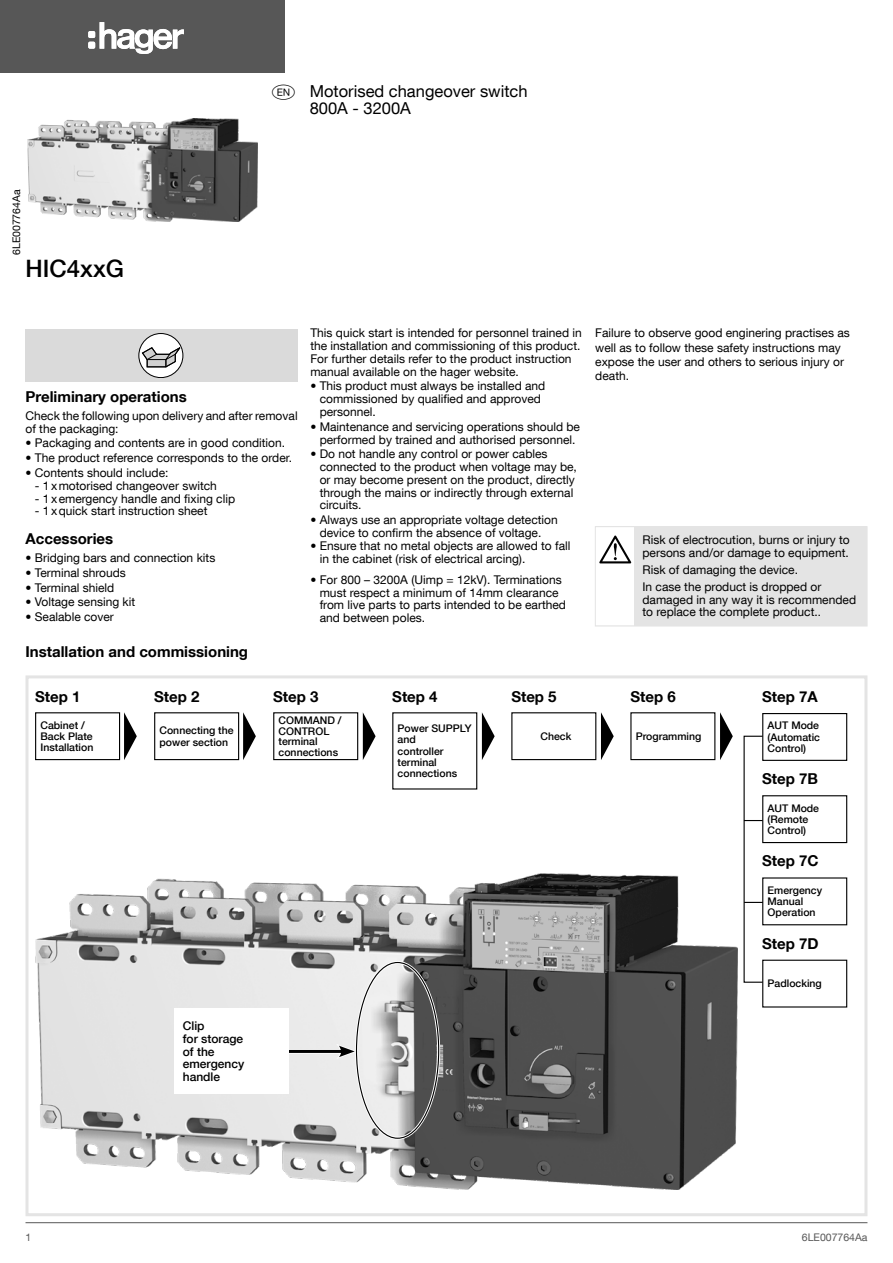
<style>
.page{position:relative;width:893px;height:1263px;background:#fff}
.page>*{position:absolute;margin:0;border:0;box-sizing:border-box;transform-origin:0 0}
.t1{font:500 24px "Helvetica Neue LT Com";color:#000}
.t2{font:16.5px/17.2px "Helvetica Neue LT Com";color:#000}
.t3{font:700 15px "Helvetica Neue LT Com";color:#000}
.t4{font:12px/12.8px "Helvetica Neue LT Com";color:#000}
.t5{font:500 12px/12.8px "Helvetica Neue LT Com";color:#000}
.t6{font:500 10.5px/11.2px "Helvetica Neue LT Com";color:#000}
.t7{font:10.5px "Helvetica Neue LT Com";color:#575757}
.t8{font:10.5px "Helvetica Neue LT Com";color:#000}
.s1{font-family:"Hager Langues"}
.s2{font-size:11.25px}
</style>
<div class="page">
<svg style="left:25px;top:675px;width:843px;height:541px"></svg>
<div style="left:35px;top:712px;width:85px;height:48px;border:1px solid #000"></div>
<svg style="left:124px;top:712px;width:13px;height:48px"></svg>
<div style="left:154px;top:712px;width:85px;height:48px;border:1px solid #000"></div>
<svg style="left:243px;top:712px;width:13px;height:48px"></svg>
<div style="left:273px;top:712px;width:85px;height:48px;border:1px solid #000"></div>
<svg style="left:363px;top:712px;width:13px;height:48px"></svg>
<svg style="left:482px;top:712px;width:13px;height:48px"></svg>
<div style="left:511px;top:712px;width:85px;height:48px;border:1px solid #000"></div>
<svg style="left:601px;top:712px;width:13px;height:48px"></svg>
<div style="left:630px;top:712px;width:85px;height:48px;border:1px solid #000"></div>
<svg style="left:720px;top:712px;width:13px;height:48px"></svg>
<div style="left:762px;top:713px;width:85px;height:48px;border:1px solid #000"></div>
<div style="left:762px;top:795px;width:85px;height:48px;border:1px solid #000"></div>
<div style="left:762px;top:877px;width:85px;height:48px;border:1px solid #000"></div>
<div style="left:762px;top:960px;width:85px;height:47px;border:1px solid #000"></div>
<img style="left:28px;top:118px;width:229px;height:104px">
<div style="left:26px;top:329px;width:272px;height:52px;background:#dadada"></div>
<div style="left:139px;top:333px;width:44px;height:45px;background:#fff;border-radius:50%"></div>
<div style="left:139px;top:333px;width:44px;height:45px;border:1px solid #000;border-radius:50%"></div>
<svg style="left:142px;top:346px;width:39px;height:22px"></svg>
<svg style="left:745px;top:902px;width:16px;height:1px"></svg>
<div style="left:743px;top:736px;width:20px;height:247px;border:1px solid #000"></div>
<svg style="left:744px;top:820px;width:19px;height:1px"></svg>
<div style="left:355px;top:961px;width:85px;height:179px;border:3px solid #fff;border-radius:50%"></div>
<div style="left:257px;top:1049px;width:87px;height:5px;background:#f1f1f1"></div>
<hr style="left:254px;top:1050px;width:90px;height:3px;background:#000">
<svg style="left:336px;top:1044px;width:20px;height:15px"></svg>
<div style="left:174px;top:1009px;width:115px;height:85px;background:#fff"></div>
<div style="left:595px;top:527px;width:272px;height:99px;background:#e4e4e4"></div>
<div style="left:596px;top:527px;width:38px;height:98px;background:#fff"></div>
<svg style="left:599px;top:535px;width:32px;height:28px"></svg>
<div style="left:595px;top:526px;width:272px;height:100px;border:1px solid #e4e4e4"></div>
<hr style="left:26px;top:1222px;width:841px;height:1px;background:#575757">
<div style="left:0;top:0;width:285px;height:72px;background:#575757"></div>
<svg style="left:88px;top:22px;width:96px;height:32px"></svg>
<h2 class="t2" style="left:310px;top:82px;width:219px;text-indent:-37px"><span class="s1">z</span> Motorised changeover switch<br>800A - 3200A</h2>
<p class="t8" style="left:10px;top:255px;width:67px;rotate:-90deg">6LE007764Aa</p>
<h1 class="t1" style="left:26px;top:254px;width:100px">HIC4xxG</h1>
<p class="t3" style="left:26px;top:387px;width:163px">Preliminary operations</p>
<p class="t4" style="left:26px;top:409px;width:274px">Check the following upon delivery and after removal of the packaging:</p>
<p class="t4" style="left:26px;top:436px;width:261px">• Packaging and contents are in good condition.</p>
<p class="t4" style="left:26px;top:451px;width:268px">• The product reference corresponds to the order.</p>
<p class="t4" style="left:26px;top:466px;width:144px">• Contents should include:</p>
<p class="t4" style="left:35px;top:479px;width:184px">- 1xmotorised changeover switch</p>
<p class="t4" style="left:35px;top:492px;width:202px">- 1xemergency handle and fixing clip</p>
<p class="t4" style="left:35px;top:504px;width:174px">- 1xquick start instruction sheet</p>
<p class="t3" style="left:26px;top:529px;width:89px">Accessories</p>
<p class="t4" style="left:26px;top:551px;width:191px">• Bridging bars and connection kits</p>
<p class="t4" style="left:26px;top:566px;width:102px">• Terminal shrouds</p>
<p class="t4" style="left:26px;top:581px;width:90px">• Terminal shield</p>
<p class="t4" style="left:26px;top:595px;width:111px">• Voltage sensing kit</p>
<p class="t4" style="left:26px;top:610px;width:90px">• Sealable cover</p>
<p class="t3" style="left:26px;top:642px;width:224px">Installation and commissioning</p>
<p class="t4" style="left:310px;top:326px;width:273px">This quick start is intended for personnel trained in the installation and commissioning of this product.<br>For further details refer to the product instruction manual available on the hager website.</p>
<p class="t4" style="left:320px;top:379px;width:227px;text-indent:-9px">• This product must always be installed and commissioned by qualified and approved personnel.</p>
<p class="t4" style="left:310px;top:420px;width:271px;text-align:center">• Maintenance and servicing operations should be performed by trained and authorised personnel.</p>
<p class="t4" style="left:320px;top:447px;width:259px;text-indent:-9px">• Do not handle any control or power cables connected to the product when voltage may be, or may become present on the product, directly through the mains or indirectly through external circuits.</p>
<p class="t4" style="left:310px;top:513px;width:249px;text-align:center">• Always use an appropriate voltage detection device to confirm the absence of voltage.</p>
<p class="t4" style="left:320px;top:539px;width:252px;text-indent:-9px">• Ensure that no metal objects are allowed to fall in the cabinet (risk of electrical arcing).</p>
<p class="t4" style="left:320px;top:573px;width:248px;text-indent:-9px">• For 800 – 3200A (Uimp = 12kV). Terminations must respect a minimum of 14mm clearance from live parts to parts intended to be earthed and between poles.</p>
<p class="t3" style="left:35px;top:687px;width:47px">Step 1</p>
<p class="t6" style="left:40px;top:719px;width:54px">Cabinet /<br>Back Plate<br>Installation</p>
<p class="t3" style="left:154px;top:687px;width:47px">Step 2</p>
<p class="t6" style="left:160px;top:725px;width:76px">Connecting the power section</p>
<p class="t3" style="left:273px;top:687px;width:47px">Step 3</p>
<p class="t6" style="left:279px;top:714px;width:65px;line-height:10.8px">COMMAND /<br>CONTROL terminal connections</p>
<p class="t3" style="left:392px;top:687px;width:47px">Step 4</p>
<p class="t6" style="left:398px;top:723px;width:75px">Power SUPPLY and<br>controller terminal connections</p>
<p class="t3" style="left:511px;top:687px;width:47px">Step 5</p>
<p class="t6" style="left:540px;top:730px;width:32px">Check</p>
<p class="t5" style="left:183px;top:1019px;width:63px">Clip<br>for storage of the emergency handle</p>
<p class="t4" style="left:595px;top:325px;width:256px;line-height:14.4px">Failure to observe good enginering practises as well as to follow these safety instructions may expose the user and others to serious injury or death.</p>
<p class="t4" style="left:642px;top:533px;width:209px">Risk of electrocution, burns or injury to persons and/or damage to equipment.</p>
<p class="t4" style="left:642px;top:561px;width:180px;line-height:17px">Risk of damaging the device.<br>In case the product is dropped or</p>
<p class="t4" style="left:642px;top:593px;width:215px">damaged in any way it is recommended to replace the complete product.<span class="s2">.</span></p>
<p class="t3" style="left:630px;top:687px;width:47px">Step 6</p>
<p class="t6" style="left:636px;top:730px;width:67px">Programming</p>
<p class="t3" style="left:762px;top:687px;width:57px">Step 7A</p>
<p class="t6" style="left:768px;top:720px;width:54px;text-align:justify">AUT Mode (Automatic Control)</p>
<p class="t3" style="left:762px;top:769px;width:57px">Step 7B</p>
<p class="t6" style="left:768px;top:802px;width:53px">AUT Mode (Remote<br>Control)</p>
<p class="t3" style="left:762px;top:851px;width:58px">Step 7C</p>
<p class="t6" style="left:768px;top:884px;width:56px">Emergency<br>Manual<br>Operation</p>
<p class="t3" style="left:762px;top:934px;width:58px">Step 7D</p>
<p class="t6" style="left:768px;top:978px;width:56px">Padlocking</p>
<p class="t7" style="left:26px;top:1230px;width:7px">1</p>
<p class="t7" style="left:802px;top:1230px;width:67px">6LE007764Aa</p>
</div>
